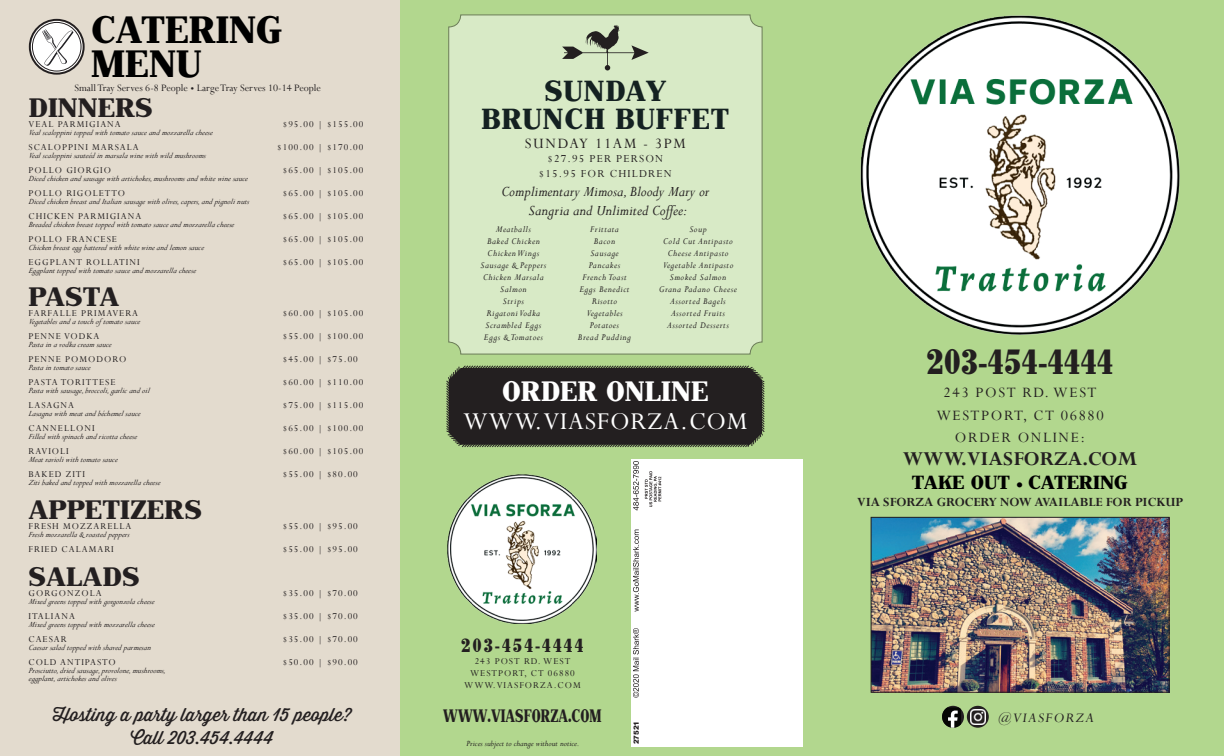
<style>
.page{position:relative;width:1224px;height:756px;background:#fff}
.page>*{position:absolute;margin:0;border:0;box-sizing:border-box;transform-origin:0 0}
.t1{font:500 38px/34px "John Hancock CP";color:#000}
.t2{font:500 35px "John Hancock CP";color:#231f20}
.t3{font:500 29px/28px "John Hancock CP";letter-spacing:.03em;color:#142121;text-align:center}
.t4{font:500 28px "John Hancock CP";color:#fff}
.t5{font:27px "Perpetua";letter-spacing:.03em;color:#fff}
.t6{font:500 26.6px "John Hancock CP";color:#231f20;scale:1.05 1}
.t7{font:700 22px "Perpetua";color:#231f20}
.t8{font:500 19px "John Hancock CP";color:#000;scale:1.04 1}
.t9{font:500 19px "John Hancock CP";letter-spacing:.1em;color:#231f20}
.t10{font:18px/22.8px "Thirsty Soft";color:#231f20;text-align:center;scale:1.05 1}
.t11{font:500 18px "John Hancock CP";color:#231f20;scale:.75 1}
.t12{font:italic 16px/19.2px "Perpetua";color:#231f20;text-align:center}
.t13{font:16px/22.5px "Perpetua";letter-spacing:.1em;color:#231f20;text-align:center}
.t14{font:14.5px "Perpetua";color:#231f20}
.t15{font:700 14px "Perpetua";color:#231f20}
.t16{font:12px/14.4px "Perpetua";letter-spacing:.1em;color:#231f20;text-align:center}
.t17{font:11px "Perpetua";color:#231f20}
.t18{font:10px/12px "Perpetua";letter-spacing:.1em;color:#231f20;text-align:center}
.t19{font:italic 10px/12px "Perpetua";letter-spacing:.05em;color:#231f20;text-align:center}
.t20{font:italic 9px/8px "Perpetua";color:#231f20}
.t21{font:900 7px "Arial";color:#231f20}
.s1{font-family:"Minion Pro";font-weight:400}
</style>
<div class="page">
<div style="left:400px;top:0;width:824px;height:756px;background:#b2d78e"></div>
<div style="left:0;top:0;width:400px;height:756px;background:#e3dbce"></div>
<div style="left:449px;top:15px;width:313px;height:339px;background:#d8eac6;border-radius:12px"></div>
<div style="left:448px;top:14px;width:315px;height:341px;border:1px solid #231f20;border-radius:12px"></div>
<svg style="left:446px;top:365px;width:319px;height:83px;background:#2c2b27"></svg>
<svg style="left:31px;top:21px;width:52px;height:52px"></svg>
<div style="left:29px;top:19px;width:56px;height:56px;border:2px solid #231f20;border-radius:50%"></div>
<div style="left:32px;top:22px;width:49px;height:49px;border:1px solid #231f20;border-radius:50%"></div>
<svg style="left:42px;top:29px;width:32px;height:37px"></svg>
<svg style="left:562px;top:25px;width:87px;height:45px"></svg>
<img style="left:873px;top:519px;width:295px;height:172px">
<div style="left:871px;top:517px;width:299px;height:176px;border:1px solid #231f20"></div>
<img style="left:861px;top:16px;width:318px;height:318px">
<img style="left:448px;top:475px;width:148px;height:148px">
<svg style="left:942px;top:706px;width:22px;height:22px"></svg>
<svg style="left:942px;top:707px;width:19px;height:21px"></svg>
<svg style="left:967px;top:706px;width:22px;height:22px"></svg>
<img style="left:970px;top:709px;width:16px;height:15px">
<div style="left:631px;top:459px;width:172px;height:288px;background:#fff"></div>
<svg style="left:633px;top:461px;width:6px;height:237px"></svg>
<svg style="left:645px;top:471px;width:16px;height:36px"></svg>
<h1 class="t1" style="left:91px;top:12px;width:193px">CATERING<br>MENU</h1>
<p class="t17" style="left:74px;top:81px;width:248px">Small Tray Serves 6-8 People • Large Tray Serves 10-14 People</p>
<h3 class="t6" style="left:29px;top:93px;width:120px">DINNERS</h3>
<p class="t18" style="left:29px;top:118px;width:94px">VEAL PARMIGIANA</p>
<p class="t18" style="left:283px;top:118px;width:82px">$95.00 | $155.00</p>
<p class="t20" style="left:29px;top:128px;width:187px">Vealscaloppinitopped with tomato sauceand mozzarella cheese</p>
<p class="t18" style="left:29px;top:141px;width:112px">SCALOPPINI MARSALA</p>
<p class="t18" style="left:277px;top:141px;width:88px">$100.00 | $170.00</p>
<p class="t20" style="left:29px;top:151px;width:180px">Vealscaloppinisauteéd in marsala winewith wild mushrooms</p>
<p class="t18" style="left:29px;top:164px;width:84px">POLLO GIORGIO</p>
<p class="t18" style="left:283px;top:164px;width:82px">$65.00 | $105.00</p>
<p class="t20" style="left:29px;top:174px;width:222px">Diced chicken and sausagewith artichokes,mushroomsand whitewinesauce</p>
<p class="t18" style="left:29px;top:187px;width:98px">POLLO RIGOLETTO</p>
<p class="t18" style="left:283px;top:187px;width:82px">$65.00 | $105.00</p>
<p class="t20" style="left:29px;top:197px;width:224px">Diced chicken breastand Italian sausagewith olives,capers,and pignolinuts</p>
<p class="t18" style="left:29px;top:210px;width:114px">CHICKEN PARMIGIANA</p>
<p class="t18" style="left:283px;top:210px;width:82px">$65.00 | $105.00</p>
<p class="t20" style="left:29px;top:220px;width:209px">Breaded chicken breasttopped with tomato sauceand mozzarella cheese</p>
<p class="t18" style="left:29px;top:233px;width:90px">POLLO FRANCESE</p>
<p class="t18" style="left:283px;top:233px;width:82px">$65.00 | $105.00</p>
<p class="t20" style="left:29px;top:243px;width:179px">Chicken breastegg battered with whitewineand lemon sauce</p>
<p class="t18" style="left:29px;top:256px;width:113px">EGGPLANT ROLLATINI</p>
<p class="t18" style="left:283px;top:256px;width:82px">$65.00 | $105.00</p>
<p class="t20" style="left:29px;top:266px;width:171px">Eggplanttopped with tomato sauceand mozzarella cheese</p>
<h3 class="t6" style="left:29px;top:282px;width:88px">PASTA</h3>
<p class="t18" style="left:29px;top:307px;width:111px">FARFALLE PRIMAVERA</p>
<p class="t18" style="left:283px;top:307px;width:82px">$60.00 | $105.00</p>
<p class="t20" style="left:29px;top:318px;width:115px">Vegetablesand a touch oftomato sauce</p>
<p class="t18" style="left:29px;top:330px;width:72px">PENNE VODKA</p>
<p class="t18" style="left:283px;top:330px;width:82px">$55.00 | $100.00</p>
<p class="t20" style="left:29px;top:341px;width:86px">Pasta in a vodka cream sauce</p>
<p class="t18" style="left:29px;top:353px;width:99px">PENNE POMODORO</p>
<p class="t18" style="left:283px;top:353px;width:77px">$45.00 | $75.00</p>
<p class="t20" style="left:29px;top:364px;width:65px">Pasta in tomato sauce</p>
<p class="t18" style="left:29px;top:376px;width:88px">PASTA TORITTESE</p>
<p class="t18" style="left:283px;top:376px;width:82px">$60.00 | $110.00</p>
<p class="t20" style="left:29px;top:387px;width:124px">Pasta with sausage,broccoli,garlicand oil</p>
<p class="t18" style="left:29px;top:399px;width:47px">LASAGNA</p>
<p class="t18" style="left:283px;top:399px;width:82px">$75.00 | $115.00</p>
<p class="t20" style="left:29px;top:410px;width:115px">Lasagna with meatand béchemelsauce</p>
<p class="t18" style="left:29px;top:422px;width:68px">CANNELLONI</p>
<p class="t18" style="left:283px;top:422px;width:82px">$65.00 | $100.00</p>
<p class="t20" style="left:29px;top:433px;width:112px">Filled with spinach and ricotta cheese</p>
<p class="t18" style="left:29px;top:445px;width:42px">RAVIOLI</p>
<p class="t18" style="left:283px;top:445px;width:82px">$60.00 | $105.00</p>
<p class="t20" style="left:29px;top:456px;width:92px">Meatravioliwith tomato sauce</p>
<p class="t18" style="left:29px;top:468px;width:58px">BAKED ZITI</p>
<p class="t18" style="left:283px;top:468px;width:77px">$55.00 | $80.00</p>
<p class="t20" style="left:29px;top:479px;width:135px">Zitibaked and topped with mozzarella cheese</p>
<h3 class="t6" style="left:29px;top:495px;width:167px">APPETIZERS</h3>
<p class="t18" style="left:29px;top:520px;width:104px">FRESH MOZZARELLA</p>
<p class="t18" style="left:283px;top:520px;width:77px">$55.00 | $95.00</p>
<p class="t20" style="left:29px;top:530px;width:104px">Fresh mozzarella &amp; roasted p epp ers</p>
<p class="t18" style="left:29px;top:543px;width:87px">FRIED CALAMARI</p>
<p class="t18" style="left:283px;top:543px;width:77px">$55.00 | $95.00</p>
<h3 class="t6" style="left:29px;top:561px;width:107px">SALADS</h3>
<p class="t18" style="left:29px;top:587px;width:75px">GORGONZOLA</p>
<p class="t18" style="left:283px;top:587px;width:77px">$35.00 | $70.00</p>
<p class="t20" style="left:29px;top:597px;width:129px">Mixed greenstopped with gorgonzola cheese</p>
<p class="t18" style="left:29px;top:610px;width:48px">ITALIANA</p>
<p class="t18" style="left:283px;top:610px;width:77px">$35.00 | $70.00</p>
<p class="t20" style="left:29px;top:620px;width:129px">Mixed greenstopped with mozzarella cheese</p>
<p class="t18" style="left:29px;top:633px;width:40px">CAESAR</p>
<p class="t18" style="left:283px;top:633px;width:77px">$35.00 | $70.00</p>
<p class="t20" style="left:29px;top:643px;width:126px">Caesarsalad topped with shaved parmesan</p>
<p class="t18" style="left:29px;top:656px;width:89px">COLD ANTIPASTO</p>
<p class="t18" style="left:283px;top:656px;width:77px">$50.00 | $90.00</p>
<p class="t20" style="left:29px;top:666px;width:141px">Prosciutto,dried sausage,provolone,mushrooms, eggplant,artichokesand olives</p>
<h3 class="t10" style="left:53px;top:703px;width:286px">Hosting a party larger than 15 people?<br>Call 203.454.4444</h3>
<h3 class="t3" style="left:482px;top:77px;width:249px">SUNDAY<br>BRUNCH BUFFET</h3>
<h3 class="t13" style="left:525px;top:132px;width:162px">SUNDAY 11AM - 3PM</h3>
<h3 class="t16" style="left:539px;top:151px;width:135px">$27.95 PER PERSON $15.95 FOR CHILDREN</h3>
<h3 class="t12" style="left:501px;top:181px;width:209px">Complimentary Mimosa, Bloody Mary or<br>Sangria and Unlimited Coffee:</h3>
<p class="t19" style="left:480px;top:223px;width:67px">Meatballs<br>Baked Chicken<br>Chicken Wings<br>Sausage &amp; Peppers<br>Chicken Marsala<br>Salmon<br>Strips<br>Rigatoni Vodka<br>Scrambled Eggs<br>Eggs &amp; Tomatoes</p>
<p class="t19" style="left:578px;top:223px;width:55px">Frittata<br>Bacon<br>Sausage<br>Pancakes<br>French Toast<br>Eggs Benedict<br>Risotto<br>Vegetables<br>Potatoes<br>Bread Pudding</p>
<p class="t19" style="left:659px;top:223px;width:79px">Soup<br>Cold Cut Antipasto<br>Cheese Antipasto<br>Vegetable Antipasto<br>Smoked Salmon<br>Grana Padano Cheese<br>Assorted Bagels<br>Assorted Fruits<br>Assorted Desserts</p>
<h3 class="t4" style="left:502px;top:376px;width:208px">ORDER ONLINE</h3>
<h3 class="t5" style="left:463px;top:404px;width:286px">WWW.VIASFORZA.COM</h3>
<h3 class="t9" style="left:461px;top:635px;width:124px">203-454-4444</h3>
<p class="t18" style="left:464px;top:655px;width:118px">243 POST RD. WEST<br>WESTPORT, CT 06880<br>WWW.VIASFORZA.COM</p>
<h3 class="t11" style="left:443px;top:706px;width:213px">WWW.VIASFORZA.COM</h3>
<p class="t20" style="left:466px;top:739px;width:115px">Prices subject to change without notice.</p>
<p class="t21" style="left:631px;top:744px;width:25px;rotate:-90deg">27521</p>
<h2 class="t2" style="left:926px;top:342px;width:189px">203-454-4444</h2>
<h3 class="t13" style="left:936px;top:381px;width:169px">243 POST RD. WEST<br>WESTPORT, CT 06880<br>ORDER ONLINE:</h3>
<h3 class="t7" style="left:903px;top:445px;width:236px">WWW.VIASFORZA.COM</h3>
<h3 class="t8" style="left:912px;top:472px;width:210px">TAKE OUT <span class="s1">•</span> CATERING</h3>
<h3 class="t15" style="left:857px;top:493px;width:328px">VIA SFORZA GROCERY NOW AVAILABLE FOR PICKUP</h3>
<h3 class="t14" style="left:998px;top:709px;width:100px">@VIASFORZA</h3>
</div>
